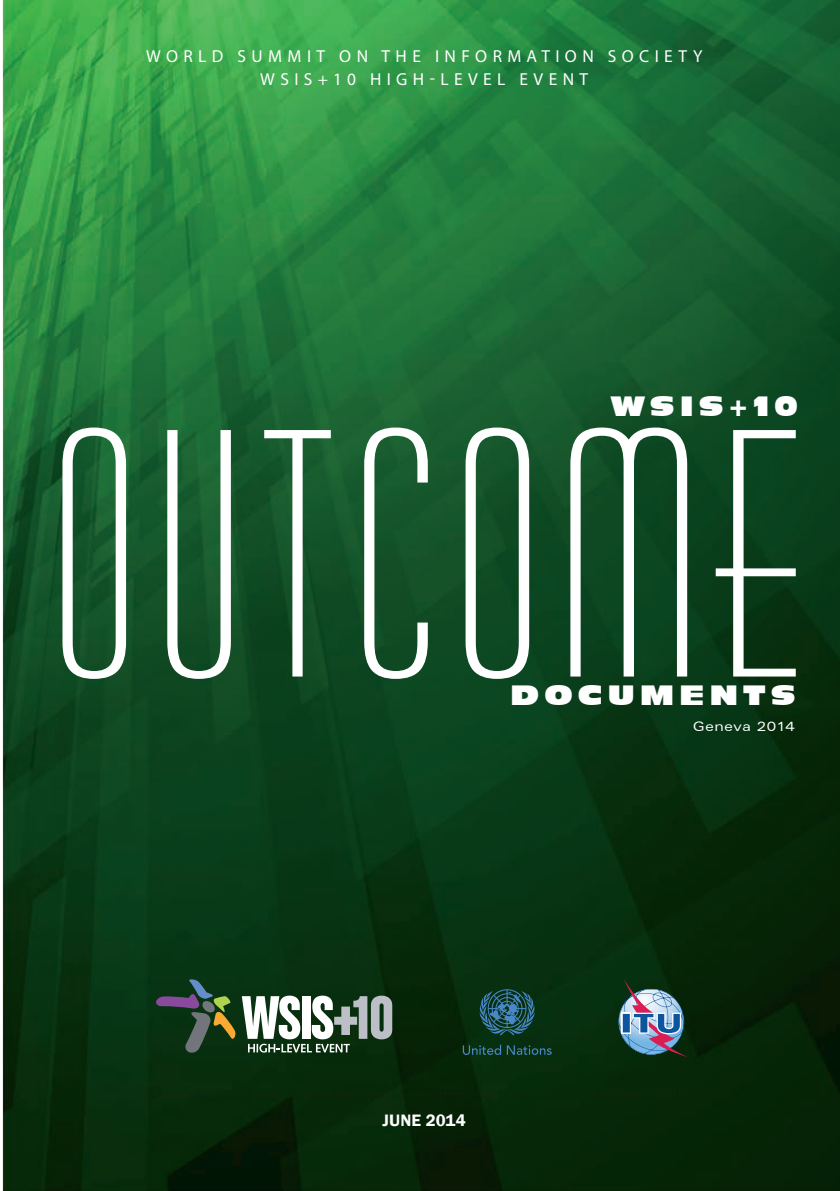
<style>
.page{position:relative;width:840px;height:1191px;background:#fff}
.page>*{position:absolute;margin:0;border:0;box-sizing:border-box;transform-origin:0 0}
.t1{font:343.2px "Huxley Vertical BT";letter-spacing:.05em;color:#fff}
.t2{font:26px "Incised 901 BT Nord";letter-spacing:.205em;color:#fff}
.t3{font:17.4px/23.2px "Myriad Pro";letter-spacing:.31em;color:#fff;text-align:center}
.t4{font:600 17px "Franklin Gothic";letter-spacing:.005em;color:#fff}
.t5{font:expanded 13px "Zurich BT";letter-spacing:.055em;color:#fff}
</style>
<div class="page">
<img style="left:3px;top:0;width:836px;height:1191px">
<svg style="left:618px;top:979px;width:69px;height:78px;background:#617684"></svg>
<svg style="left:479px;top:989px;width:55px;height:46px;background:#21535a"></svg>
<svg style="left:462px;top:1044px;width:89px;height:11px"></svg>
<svg style="left:147px;top:1093px;width:537px;height:2px"></svg>
<svg style="left:155px;top:979px;width:80px;height:74px;background:#2e462f"></svg>
<svg style="left:242px;top:995px;width:150px;height:57px"></svg>
<p class="t3" style="left:146px;top:44px;width:557px">WORLD SUMMIT ON THE INFORMATION SOCIETY<br>WSIS+10 HIGH-LEVEL EVENT</p>
<h2 class="t2" style="left:610px;top:389px;width:188px">WSIS+10</h2>
<h1 class="t1" style="left:50px;top:374px;width:756px">OUTCOME</h1>
<h2 class="t2" style="left:510px;top:678px;width:286px">DOCUMENTS</h2>
<p class="t4" style="left:382px;top:1109px;width:85px">JUNE 2014</p>
<p class="t5" style="left:692px;top:718px;width:103px">Geneva 2014</p>
</div>
